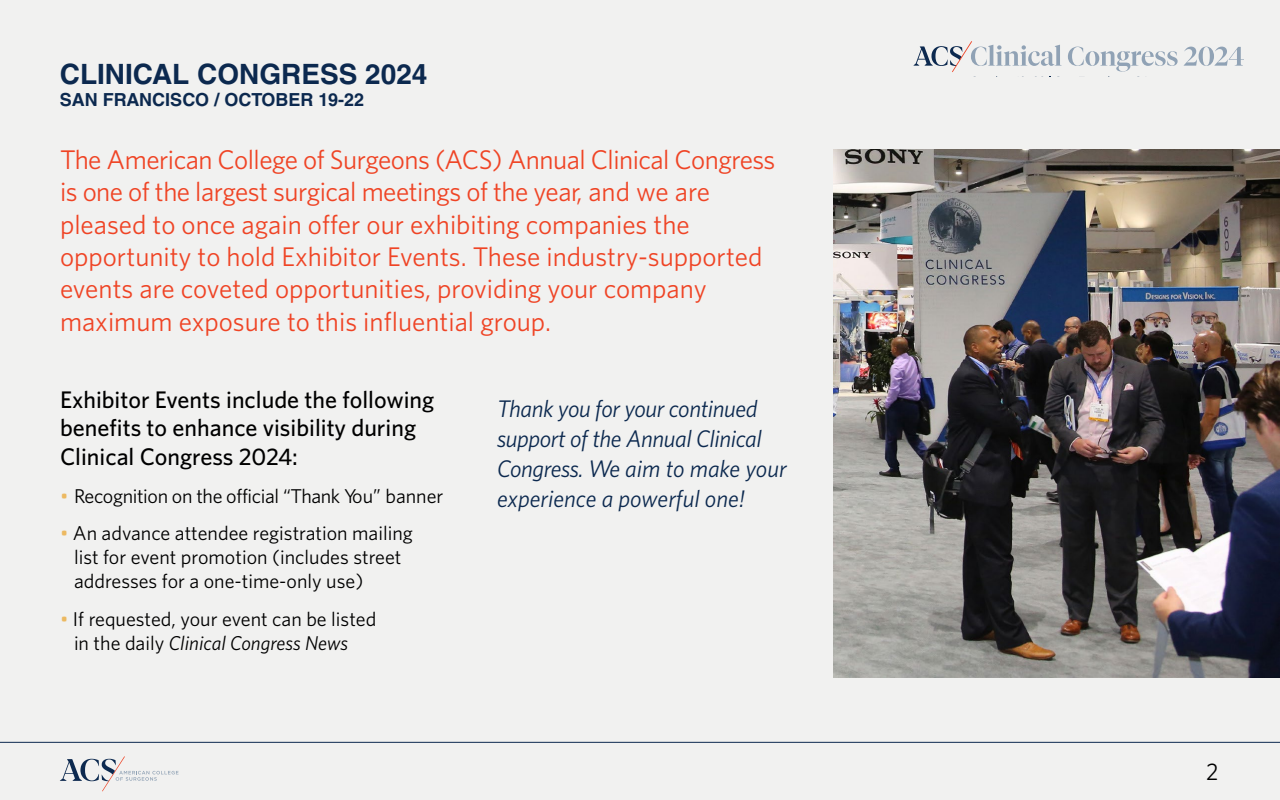
<style>
.page{position:relative;width:1280px;height:800px;background:#f1f1f0}
.page>*{position:absolute;margin:0;border:0;box-sizing:border-box;transform-origin:0 0}
.t1{font:700 28px "Helvetica LT Std";color:#0c294f}
.t2{font:27px/32.4px "Whitney";color:#ef4425}
.t3{font:italic 24px/30px "Whitney";letter-spacing:-.015em;color:#0c294f}
.t4{font:500 24px/28.8px "Whitney";color:#000}
.t5{font:24px "Whitney";color:#000;scale:.96 1}
.t6{font:20px/24px "Whitney";color:#000}
.t7{font:20px "Whitney";letter-spacing:-.02em;color:#000}
.t8{font:700 18px "Helvetica LT Std";color:#0c294f}
.s1{color:#ecb961}
.s2{font-style:italic}
</style>
<div class="page">
<img style="left:833px;top:149px;width:447px;height:529px">
<hr style="left:0;top:742px;width:1280px;height:1px;background:#0c294f">
<svg style="left:60px;top:756px;width:119px;height:35px"></svg>
<svg style="left:1068px;top:47px;width:110px;height:25px"></svg>
<svg style="left:1184px;top:47px;width:60px;height:19px"></svg>
<svg style="left:914px;top:41px;width:148px;height:36px"></svg>
<p class="t1" style="left:60px;top:57px;width:369px">CLINICAL CONGRESS 2024</p>
<p class="t8" style="left:60px;top:88px;width:306px">SAN FRANCISCO / OCTOBER 19-22</p>
<p class="t2" style="left:60px;top:143px;width:717px">The American College of Surgeons (ACS) Annual Clinical Congress is one of the largest surgical meetings of the year, and we are pleased to once again offer our exhibiting companies the opportunity to hold Exhibitor Events. These industry-supported events are coveted opportunities, providing your company maximum exposure to this influential group.</p>
<p class="t4" style="left:60px;top:384px;width:376px">Exhibitor Events include the following benefits to enhance visibility during<br>Clinical Congress 2024:</p>
<p class="t7" style="left:60px;top:484px;width:385px"><span class="s1">•</span> Recognition on the official “Thank You” banner</p>
<p class="t6" style="left:74px;top:521px;width:340px;text-indent:-14px"><span class="s1">•</span> An advance attendee registration mailing list for event promotion (includes street addresses for a one-time-only use)</p>
<p class="t6" style="left:74px;top:606px;width:304px;text-indent:-14px"><span class="s1">•</span> If requested, your event can be listed in the daily <span class="s2">Clinical Congress News</span></p>
<p class="t3" style="left:497px;top:393px;width:291px">Thank you for your continued support of the Annual Clinical<br>Congress. We aim to make your experience a powerful one!</p>
<p class="t5" style="left:1206px;top:757px;width:14px">2</p>
</div>
